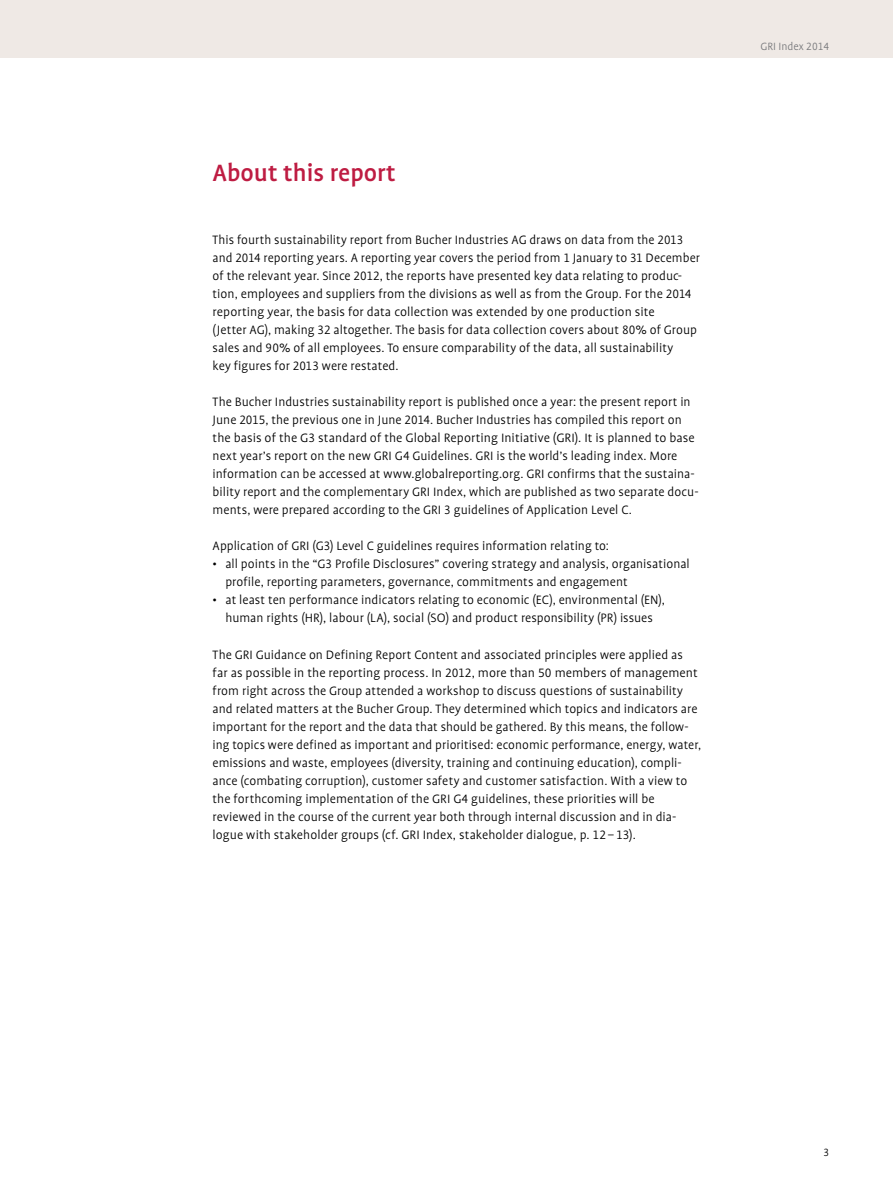
<style>
.page{position:relative;width:893px;height:1191px;background:#fff}
.page>*{position:absolute;margin:0;border:0;box-sizing:border-box;transform-origin:0 0}
.t1{font:500 27px "Bucher Profile";color:#be1c42}
.t2{font:300 13.8px/18px "Bucher Profile";letter-spacing:.005em;color:#000}
.t3{font:300 12px "Bucher Profile";color:#77787b}
.t4{font:300 12px "Bucher Profile";color:#000}
</style>
<div class="page">
<div style="left:0;top:0;width:893px;height:57px;background:#efe9e5"></div>
<h1 class="t1" style="left:213px;top:159px;width:185px">About this report</h1>
<p class="t2" style="left:213px;top:231px;width:489px">This fourth sustainability report from Bucher Industries AG draws on data from the 2013 and 2014 reporting years. A reporting year covers the period from 1 January to 31 December of the relevant year. Since 2012, the reports have presented key data relating to produc&shy;tion, employees and suppliers from the divisions as well as from the Group. For the 2014 reporting year, the basis for data collection was extended by one production site<br>(Jetter AG), making 32 altogether. The basis for data collection covers about 80% of Group sales and 90% of all employees. To ensure comparability of the data, all sustainability<br>key figures for 2013 were restated.</p>
<p class="t2" style="left:213px;top:393px;width:488px">The Bucher Industries sustainability report is published once a year: the present report in June 2015, the previous one in June 2014. Bucher Industries has compiled this report on the basis of the G3 standard of the Global Reporting Initiative (GRI). It is planned to base next year’s report on the new GRI G4 Guidelines. GRI is the world’s leading index. More information can be accessed at www.globalreporting.org. GRI confirms that the sustaina&shy;bility report and the complementary GRI Index, which are published as two separate docu&shy;ments, were prepared according to the GRI 3 guidelines of Application Level C.</p>
<p class="t2" style="left:213px;top:537px;width:398px">Application of GRI (G3) Level C guidelines requires information relating to:</p>
<p class="t2" style="left:225px;top:555px;width:466px;text-indent:-13px">• all points in the “G3 Profile Disclosures” covering strategy and analysis, organisational profile, reporting parameters, governance, commitments and engagement</p>
<p class="t2" style="left:213px;top:591px;width:454px;text-align:center">• at least ten performance indicators relating to economic (EC), environmental (EN), human rights (HR), labour (LA), social (SO) and product responsibility (PR) issues</p>
<p class="t2" style="left:213px;top:645px;width:490px">The GRI Guidance on Defining Report Content and associated principles were applied as far as possible in the reporting process. In 2012, more than 50 members of management from right across the Group attended a workshop to discuss questions of sustainability and related matters at the Bucher Group. They determined which topics and indicators are important for the report and the data that should be gathered. By this means, the follow&shy;ing topics were defined as important and prioritised: economic performance, energy, water, emissions and waste, employees (diversity, training and continuing education), compli&shy;ance (combating corruption), customer safety and customer satisfaction. With a view to the forthcoming implementation of the GRI G4 guidelines, these priorities will be reviewed in the course of the current year both through internal discussion and in dia&shy;logue with stakeholder groups (cf. GRI Index, stakeholder dialogue, p. 12 – 13).</p>
<p class="t3" style="left:760px;top:40px;width:70px">GRI Index 2014</p>
<p class="t4" style="left:823px;top:1145px;width:7px">3</p>
</div>
